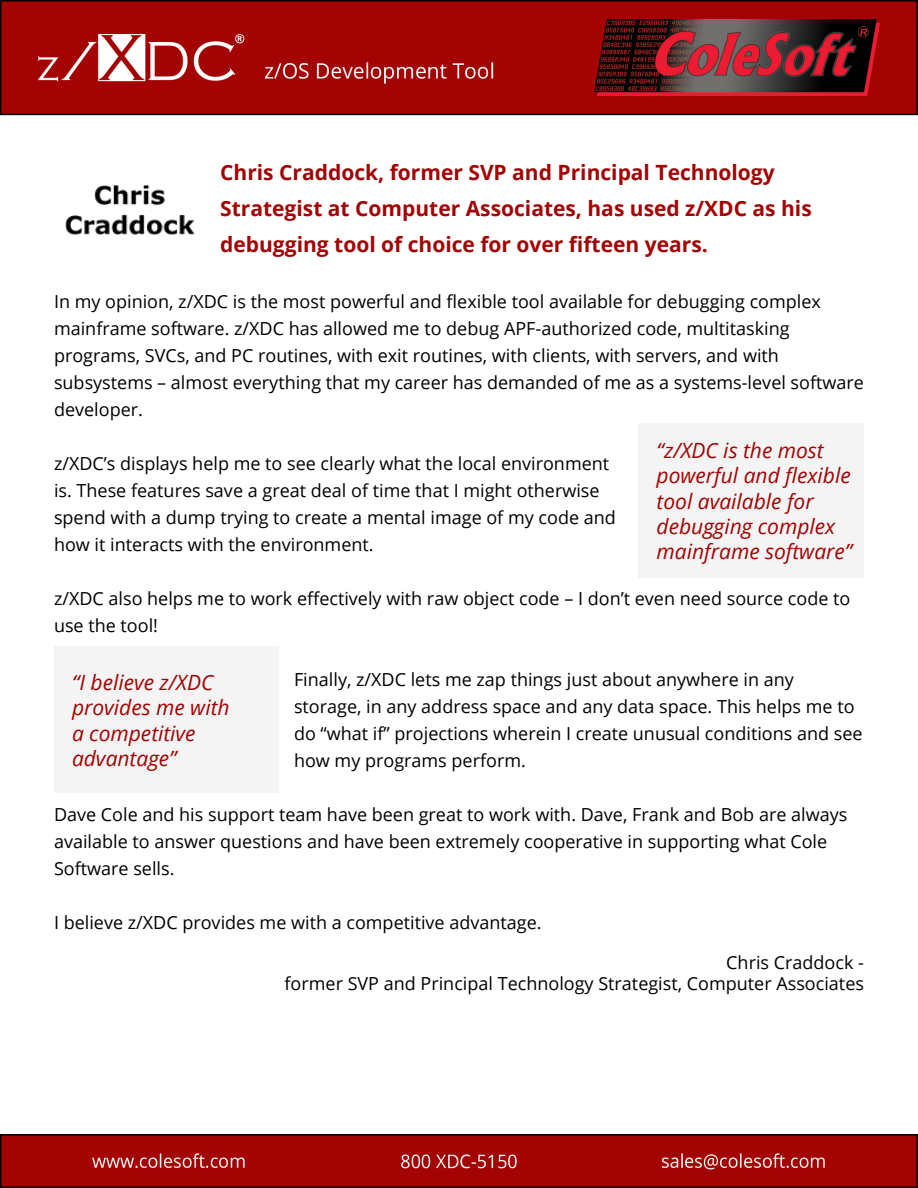
<style>
.page{position:relative;width:918px;height:1188px;background:#fff}
.page>*{position:absolute;margin:0;border:0;box-sizing:border-box;transform-origin:0 0}
.t1{font:italic 21px/25.2px "Open Sans";color:#a30303}
.t2{font:700 21px/36px "Open Sans";color:#a30303}
.t3{font:18px/27px "Open Sans";color:#000}
</style>
<div class="page">
<div style="left:1px;top:1px;width:916px;height:113px;background:#a30303"></div>
<img style="left:38px;top:20px;width:842px;height:76px">
<div style="left:0;top:0;width:918px;height:115px;border:2px solid #000"></div>
<div style="left:1px;top:1135px;width:916px;height:52px;background:#a30303"></div>
<img style="left:92px;top:1153px;width:733px;height:17px">
<div style="left:0;top:1134px;width:918px;height:54px;border:2px solid #000"></div>
<div style="left:639px;top:423px;width:225px;height:155px;background:#f4f4f4"></div>
<div style="left:54px;top:646px;width:225px;height:147px;background:#f4f4f4"></div>
<img style="left:65px;top:185px;width:130px;height:50px">
<p class="t2" style="left:220px;top:154px;width:593px">Chris Craddock, former SVP and Principal Technology<br>Strategist at Computer Associates, has used z/XDC as his debugging tool of choice for over fifteen years.</p>
<p class="t3" style="left:54px;top:287px;width:811px">In my opinion, z/XDC is the most powerful and flexible tool available for debugging complex mainframe software. z/XDC has allowed me to debug APF-authorized code, multitasking programs, SVCs, and PC routines, with exit routines, with clients, with servers, and with subsystems – almost everything that my career has demanded of me as a systems-level software developer.</p>
<p class="t3" style="left:54px;top:449px;width:563px">z/XDC’s displays help me to see clearly what the local environment is. These features save a great deal of time that I might otherwise spend with a dump trying to create a mental image of my code and how it interacts with the environment.</p>
<p class="t3" style="left:54px;top:584px;width:798px">z/XDC also helps me to work effectively with raw object code – I don’t even need source code to use the tool!</p>
<p class="t3" style="left:294px;top:665px;width:570px">Finally, z/XDC lets me zap things just about anywhere in any storage, in any address space and any data space. This helps me to do “what if” projections wherein I create unusual conditions and see how my programs perform.</p>
<p class="t3" style="left:54px;top:800px;width:795px">Dave Cole and his support team have been great to work with. Dave, Frank and Bob are always available to answer questions and have been extremely cooperative in supporting what Cole<br>Software sells.</p>
<p class="t3" style="left:54px;top:908px;width:489px">I believe z/XDC provides me with a competitive advantage.</p>
<p class="t3" style="left:726px;top:948px;width:139px">Chris Craddock -</p>
<p class="t3" style="left:285px;top:970px;width:581px">former SVP and Principal Technology Strategist, Computer Associates</p>
<p class="t1" style="left:657px;top:437px;width:197px">“z/XDC is the most powerful and flexible tool available for debugging complex mainframe software”</p>
<p class="t1" style="left:72px;top:669px;width:159px">“I believe z/XDC provides me with a competitive advantage”</p>
</div>
